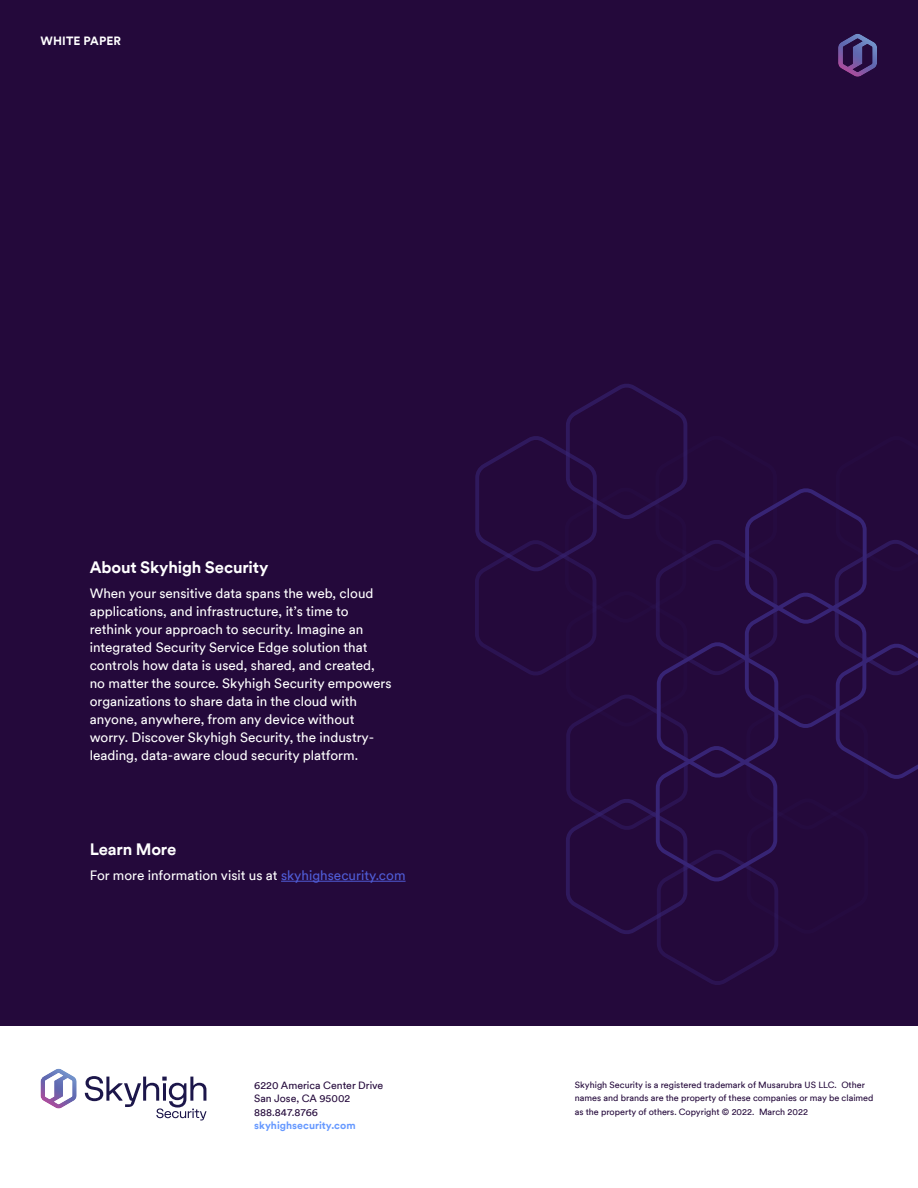
<style>
.page{position:relative;width:918px;height:1188px;background:#fff}
.page>*{position:absolute;margin:0;border:0;box-sizing:border-box;transform-origin:0 0}
.t1{font:700 16.5px "Circular XXTT";letter-spacing:-.01em;color:#fff}
.t2{font:13.5px/18px "Circular XXTT";color:#fff}
.t3{font:700 12px "Circular XXTT";letter-spacing:.01em;color:#fff}
.t4{font:10.5px/13.5px "Circular XXTT";color:#24093b}
.t5{font:700 10.5px "Circular XXTT";color:#69f}
.t6{font:9px/13.5px "Circular XXTT";color:#24093b}
.s1{color:#4f5cd6}
</style>
<div class="page">
<div style="left:0;top:0;width:918px;height:1026px;background:#24093b"></div>
<svg style="left:475px;top:384px;width:443px;height:601px"></svg>
<svg style="left:838px;top:34px;width:39px;height:43px"></svg>
<svg style="left:41px;top:1069px;width:36px;height:40px"></svg>
<svg style="left:85px;top:1076px;width:121px;height:44px"></svg>
<hr style="left:281px;top:881px;width:125px;height:1px;background:#4f5cd6">
<p class="t3" style="left:41px;top:36px;width:82px">WHITE PAPER</p>
<p class="t1" style="left:90px;top:561px;width:180px">About Skyhigh Security</p>
<p class="t2" style="left:90px;top:583px;width:303px">When your sensitive data spans the web, cloud applications, and infrastructure, it’s time to rethink your approach to security. Imagine an integrated Security Service Edge solution that controls how data is used, shared, and created, no matter the source. Skyhigh Security empowers organizations to share data in the cloud with anyone, anywhere, from any device without worry. Discover Skyhigh Security, the industry&shy;leading, data-aware cloud security platform.</p>
<p class="t1" style="left:90px;top:843px;width:88px">Learn More</p>
<p class="t2" style="left:90px;top:867px;width:317px">For more information visit us at <span class="s1">skyhighsecurity.com</span></p>
<p class="t4" style="left:254px;top:1078px;width:131px">6220 America Center Drive<br>San Jose, CA 95002<br>888.847.8766</p>
<p class="t5" style="left:254px;top:1122px;width:103px">skyhighsecurity.com</p>
<p class="t6" style="left:575px;top:1077px;width:300px">Skyhigh Security is a registered trademark of Musarubra US LLC. Other names and brands are the property of these companies or may be claimed as the property of others. Copyright © 2022. March 2022</p>
</div>
